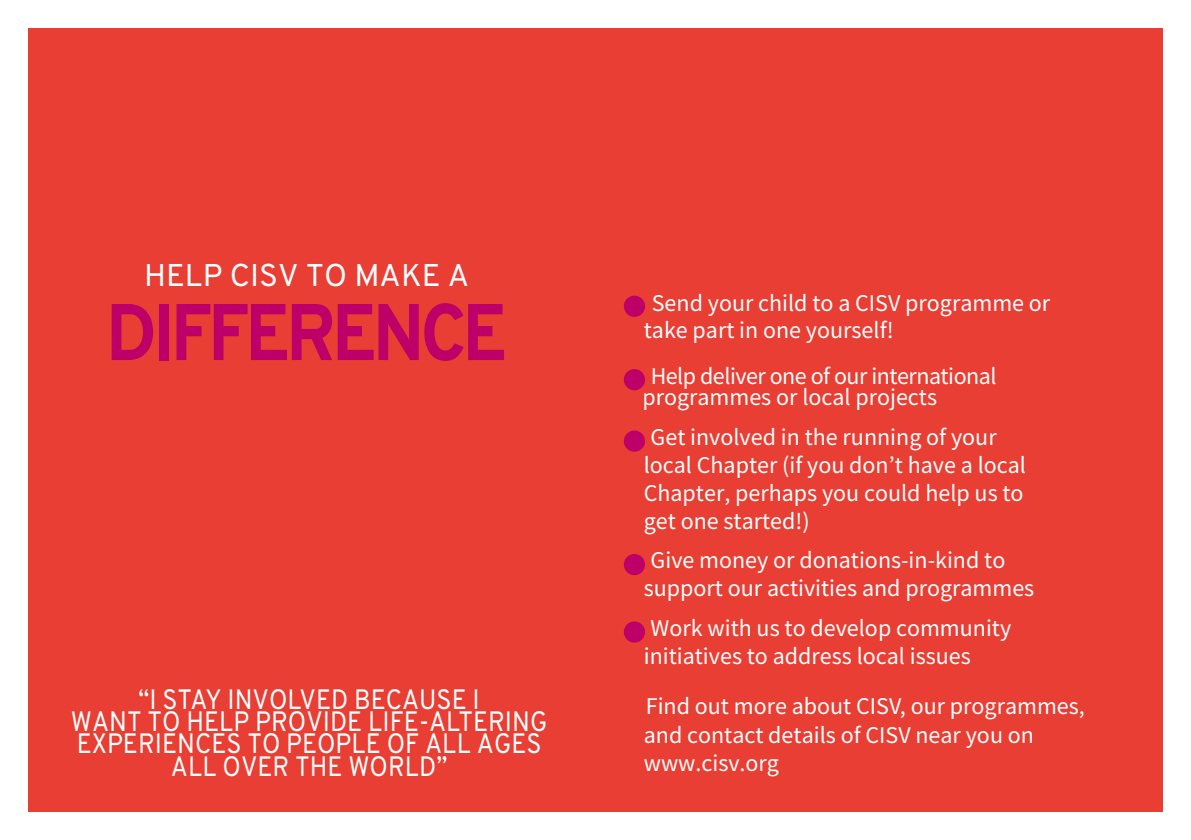
<style>
.page{position:relative;width:1191px;height:840px;background:#fff}
.page>*{position:absolute;margin:0;border:0;box-sizing:border-box;transform-origin:0 0}
.t1{font:800 80px "Overpass";letter-spacing:-.055em;color:#bc0067;scale:.9 1}
.t2{font:31.4px "Overpass";color:#fff}
.t3{font:28px/22.2px "Overpass";color:#fff;text-align:center;scale:.9 1}
.t4{font:24px/28px "Source Sans Pro";color:#fff}
.t5{font:24px/21.8px "Source Sans Pro";letter-spacing:-.02em;color:#fff}
</style>
<div class="page">
<div style="left:28px;top:28px;width:1134px;height:783px;background:#e83e33"></div>
<div style="left:624px;top:295px;width:21px;height:22px;background:#bc0067;border-radius:50%"></div>
<div style="left:624px;top:369px;width:21px;height:21px;background:#bc0067;border-radius:50%"></div>
<div style="left:624px;top:430px;width:21px;height:21px;background:#bc0067;border-radius:50%"></div>
<div style="left:624px;top:553px;width:21px;height:22px;background:#bc0067;border-radius:50%"></div>
<div style="left:624px;top:621px;width:21px;height:21px;background:#bc0067;border-radius:50%"></div>
<p class="t2" style="left:144px;top:256px;width:327px">HELP CISV TO MAKE A</p>
<p class="t1" style="left:106px;top:282px;width:447px">DIFFERENCE</p>
<p class="t3" style="left:71px;top:687px;width:531px">“I STAY INVOLVED BECAUSE I<br>WANT TO HELP PROVIDE LIFE-ALTERING<br>EXPERIENCES TO PEOPLE OF ALL AGES<br>ALL OVER THE WORLD”</p>
<p class="t4" style="left:644px;top:289px;width:408px;line-height:27.2px;text-indent:8px">Send your child to a CISV programme or take part in one yourself!</p>
<p class="t5" style="left:642px;top:364px;width:356px;text-indent:8px">Help deliver one of our international programmes or local projects</p>
<p class="t4" style="left:644px;top:422px;width:384px">Get involved in the running of your local Chapter (if you don’t have a local<br>Chapter, perhaps you could help us to get one started!)</p>
<p class="t4" style="left:644px;top:546px;width:392px">Give money or donations-in-kind to support our activities and programmes</p>
<p class="t4" style="left:644px;top:613px;width:369px">Work with us to develop community initiatives to address local issues</p>
<p class="t4" style="left:644px;top:692px;width:442px">Find out more about CISV, our programmes, and contact details of CISV near you on www.cisv.org</p>
</div>
